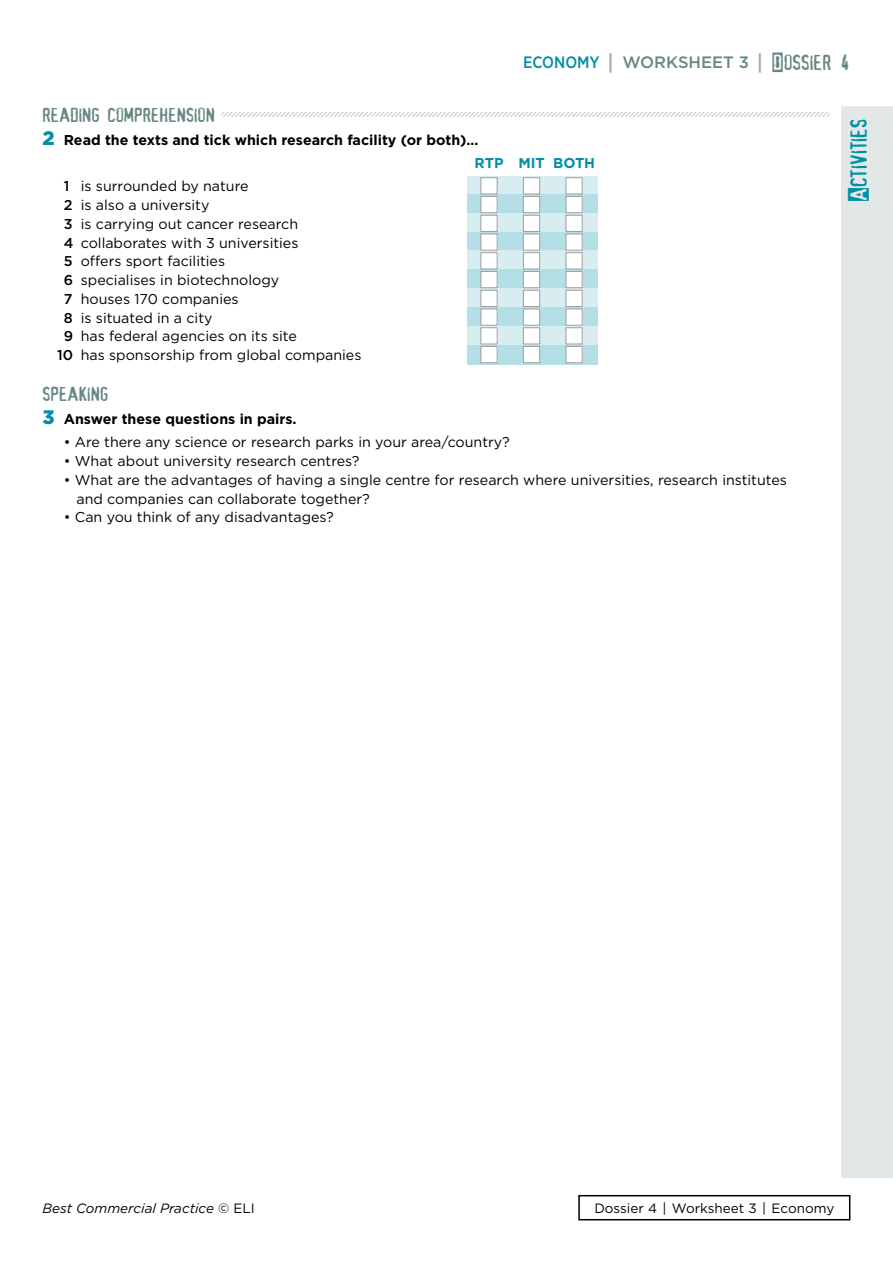
<style>
.page{position:relative;width:893px;height:1263px;background:#fff}
.page>*{position:absolute;margin:0;border:0;box-sizing:border-box;transform-origin:0 0}
.t1{font:22.5px "Alias";color:#0090a5}
.t2{font:19.5px "Alias";color:#688785}
.t3{font:500 16.5px "Gotham HTF";color:#688785}
.t4{font:14.25px/18.8px "Gotham HTF";color:#000}
.t5{font:700 14.25px "Gotham HTF";color:#000}
.t6{font:700 14.25px "Gotham HTF";color:#0090a5}
.t7{font:13.5px "Gotham HTF";color:#000}
.t8{font:italic 13.5px "Gotham HTF";color:#000}
.s1{font-family:"Gotham Narrow";color:#0090a5}
.s2{font-size:21px;color:#a0afae}
.s3{font-family:"Alias";font-weight:400;font-size:21px}
.s4{font-family:"Confidential";font-weight:400;font-size:21px}
.s5{font-weight:900;font-size:19.5px;color:#0090a5}
.s6{font-weight:500}
.s7{font-style:normal}
</style>
<div class="page">
<div style="left:578px;top:1195px;width:272px;height:25px;border:2px solid #000"></div>
<div style="left:468px;top:176px;width:130px;height:19px;background:#d8edf0"></div>
<div style="left:468px;top:195px;width:130px;height:19px;background:#b4dfe7"></div>
<div style="left:468px;top:213px;width:130px;height:20px;background:#d8edf0"></div>
<div style="left:468px;top:232px;width:130px;height:19px;background:#b4dfe7"></div>
<div style="left:468px;top:251px;width:130px;height:19px;background:#d8edf0"></div>
<div style="left:468px;top:270px;width:130px;height:19px;background:#b4dfe7"></div>
<div style="left:468px;top:288px;width:130px;height:20px;background:#d8edf0"></div>
<div style="left:468px;top:307px;width:130px;height:20px;background:#b4dfe7"></div>
<div style="left:468px;top:326px;width:130px;height:19px;background:#d8edf0"></div>
<div style="left:468px;top:345px;width:130px;height:19px;background:#b4dfe7"></div>
<svg style="left:221px;top:113px;width:608px;height:4px"></svg>
<div style="left:480px;top:177px;width:17px;height:17px;background:#fff;border:1px solid #9c9e9f"></div>
<div style="left:523px;top:178px;width:17px;height:16px;background:#fff"></div>
<div style="left:523px;top:177px;width:17px;height:17px;border:1px solid #9c9e9f"></div>
<div style="left:566px;top:178px;width:16px;height:16px;background:#fff"></div>
<div style="left:566px;top:177px;width:17px;height:17px;border:1px solid #9c9e9f"></div>
<div style="left:481px;top:196px;width:16px;height:17px;background:#fff"></div>
<div style="left:480px;top:196px;width:17px;height:17px;border:1px solid #9c9e9f"></div>
<div style="left:523px;top:196px;width:17px;height:17px;background:#fff"></div>
<div style="left:523px;top:196px;width:17px;height:17px;border:1px solid #9c9e9f"></div>
<div style="left:566px;top:196px;width:16px;height:17px;background:#fff"></div>
<div style="left:566px;top:196px;width:17px;height:17px;border:1px solid #9c9e9f"></div>
<div style="left:481px;top:215px;width:16px;height:16px;background:#fff"></div>
<div style="left:480px;top:215px;width:17px;height:17px;border:1px solid #9c9e9f"></div>
<div style="left:523px;top:215px;width:17px;height:16px;background:#fff"></div>
<div style="left:523px;top:215px;width:17px;height:17px;border:1px solid #9c9e9f"></div>
<div style="left:566px;top:215px;width:16px;height:16px;background:#fff"></div>
<div style="left:566px;top:215px;width:17px;height:17px;border:1px solid #9c9e9f"></div>
<div style="left:481px;top:234px;width:16px;height:16px;background:#fff"></div>
<div style="left:480px;top:234px;width:17px;height:17px;border:1px solid #9c9e9f"></div>
<div style="left:523px;top:234px;width:17px;height:16px;background:#fff"></div>
<div style="left:523px;top:234px;width:17px;height:17px;border:1px solid #9c9e9f"></div>
<div style="left:566px;top:234px;width:16px;height:16px;background:#fff"></div>
<div style="left:566px;top:234px;width:17px;height:17px;border:1px solid #9c9e9f"></div>
<div style="left:481px;top:253px;width:16px;height:16px;background:#fff"></div>
<div style="left:480px;top:252px;width:17px;height:17px;border:1px solid #9c9e9f"></div>
<div style="left:523px;top:253px;width:17px;height:16px;background:#fff"></div>
<div style="left:523px;top:252px;width:17px;height:17px;border:1px solid #9c9e9f"></div>
<div style="left:566px;top:253px;width:16px;height:16px;background:#fff"></div>
<div style="left:566px;top:252px;width:17px;height:17px;border:1px solid #9c9e9f"></div>
<div style="left:481px;top:271px;width:16px;height:17px;background:#fff"></div>
<div style="left:480px;top:271px;width:17px;height:17px;border:1px solid #9c9e9f"></div>
<div style="left:523px;top:271px;width:17px;height:17px;background:#fff"></div>
<div style="left:523px;top:271px;width:17px;height:17px;border:1px solid #9c9e9f"></div>
<div style="left:566px;top:271px;width:16px;height:17px;background:#fff"></div>
<div style="left:566px;top:271px;width:17px;height:17px;border:1px solid #9c9e9f"></div>
<div style="left:481px;top:290px;width:16px;height:16px;background:#fff"></div>
<div style="left:480px;top:290px;width:17px;height:17px;border:1px solid #9c9e9f"></div>
<div style="left:523px;top:290px;width:17px;height:16px;background:#fff"></div>
<div style="left:523px;top:290px;width:17px;height:17px;border:1px solid #9c9e9f"></div>
<div style="left:566px;top:290px;width:16px;height:16px;background:#fff"></div>
<div style="left:566px;top:290px;width:17px;height:17px;border:1px solid #9c9e9f"></div>
<div style="left:481px;top:309px;width:16px;height:16px;background:#fff"></div>
<div style="left:480px;top:309px;width:17px;height:17px;border:1px solid #9c9e9f"></div>
<div style="left:523px;top:309px;width:17px;height:16px;background:#fff"></div>
<div style="left:523px;top:309px;width:17px;height:17px;border:1px solid #9c9e9f"></div>
<div style="left:566px;top:309px;width:16px;height:16px;background:#fff"></div>
<div style="left:566px;top:309px;width:17px;height:17px;border:1px solid #9c9e9f"></div>
<div style="left:481px;top:328px;width:16px;height:16px;background:#fff"></div>
<div style="left:480px;top:327px;width:17px;height:17px;border:1px solid #9c9e9f"></div>
<div style="left:523px;top:328px;width:17px;height:16px;background:#fff"></div>
<div style="left:523px;top:327px;width:17px;height:17px;border:1px solid #9c9e9f"></div>
<div style="left:566px;top:328px;width:16px;height:16px;background:#fff"></div>
<div style="left:566px;top:327px;width:17px;height:17px;border:1px solid #9c9e9f"></div>
<div style="left:481px;top:346px;width:16px;height:17px;background:#fff"></div>
<div style="left:480px;top:346px;width:17px;height:17px;border:1px solid #9c9e9f"></div>
<div style="left:523px;top:346px;width:17px;height:17px;background:#fff"></div>
<div style="left:523px;top:346px;width:17px;height:17px;border:1px solid #9c9e9f"></div>
<div style="left:566px;top:346px;width:16px;height:17px;background:#fff"></div>
<div style="left:566px;top:346px;width:17px;height:17px;border:1px solid #9c9e9f"></div>
<div style="left:842px;top:106px;width:51px;height:1072px;background:#e2e7e7"></div>
<p class="t3" style="left:523px;top:53px;width:329px"><span class="s1">ECONOMY</span> <span class="s2">|</span> WORKSHEET 3 <span class="s2">|</span> <span class="s3">Dossier</span> <span class="s4">4</span></p>
<h2 class="t2" style="left:43px;top:104px;width:174px">reading comprehension</h2>
<p class="t5" style="left:43px;top:132px;width:438px"><span class="s5">2</span> Read the texts and tick which research facility (or both)…</p>
<p class="t6" style="left:474px;top:155px;width:122px">RTP MIT BOTH</p>
<p class="t4" style="left:64px;top:177px;width:186px"><span class="s6">1</span> is surrounded by nature</p>
<p class="t4" style="left:64px;top:195px;width:147px"><span class="s6">2</span> is also a university</p>
<p class="t4" style="left:64px;top:214px;width:236px"><span class="s6">3</span> is carrying out cancer research</p>
<p class="t4" style="left:64px;top:233px;width:236px"><span class="s6">4</span> collaborates with 3 universities</p>
<p class="t4" style="left:64px;top:252px;width:163px"><span class="s6">5</span> offers sport facilities</p>
<p class="t4" style="left:64px;top:270px;width:217px"><span class="s6">6</span> specialises in biotechnology</p>
<p class="t4" style="left:64px;top:289px;width:176px"><span class="s6">7</span> houses 170 companies</p>
<p class="t4" style="left:64px;top:308px;width:150px"><span class="s6">8</span> is situated in a city</p>
<p class="t4" style="left:64px;top:327px;width:235px"><span class="s6">9</span> has federal agencies on its site</p>
<p class="t4" style="left:57px;top:345px;width:306px"><span class="s6">10</span> has sponsorship from global companies</p>
<h2 class="t2" style="left:43px;top:383px;width:67px">speaking</h2>
<p class="t5" style="left:43px;top:411px;width:256px"><span class="s5">3</span> Answer these questions in pairs.</p>
<p class="t4" style="left:64px;top:433px;width:447px">• Are there any science or research parks in your area/country?</p>
<p class="t4" style="left:64px;top:451px;width:297px">• What about university research centres?</p>
<p class="t4" style="left:77px;top:470px;width:712px;text-indent:-13px">• What are the advantages of having a single centre for research where universities, research institutes and companies can collaborate together?</p>
<p class="t4" style="left:64px;top:508px;width:272px">• Can you think of any disadvantages?</p>
<h1 class="t1" style="left:846px;top:202px;width:85px;rotate:-90deg">Activities</h1>
<p class="t8" style="left:43px;top:1201px;width:214px">Best Commercial Practice <span class="s7">© ELI</span></p>
<p class="t7" style="left:594px;top:1201px;width:242px">Dossier 4 | Worksheet 3 | Economy</p>
</div>
